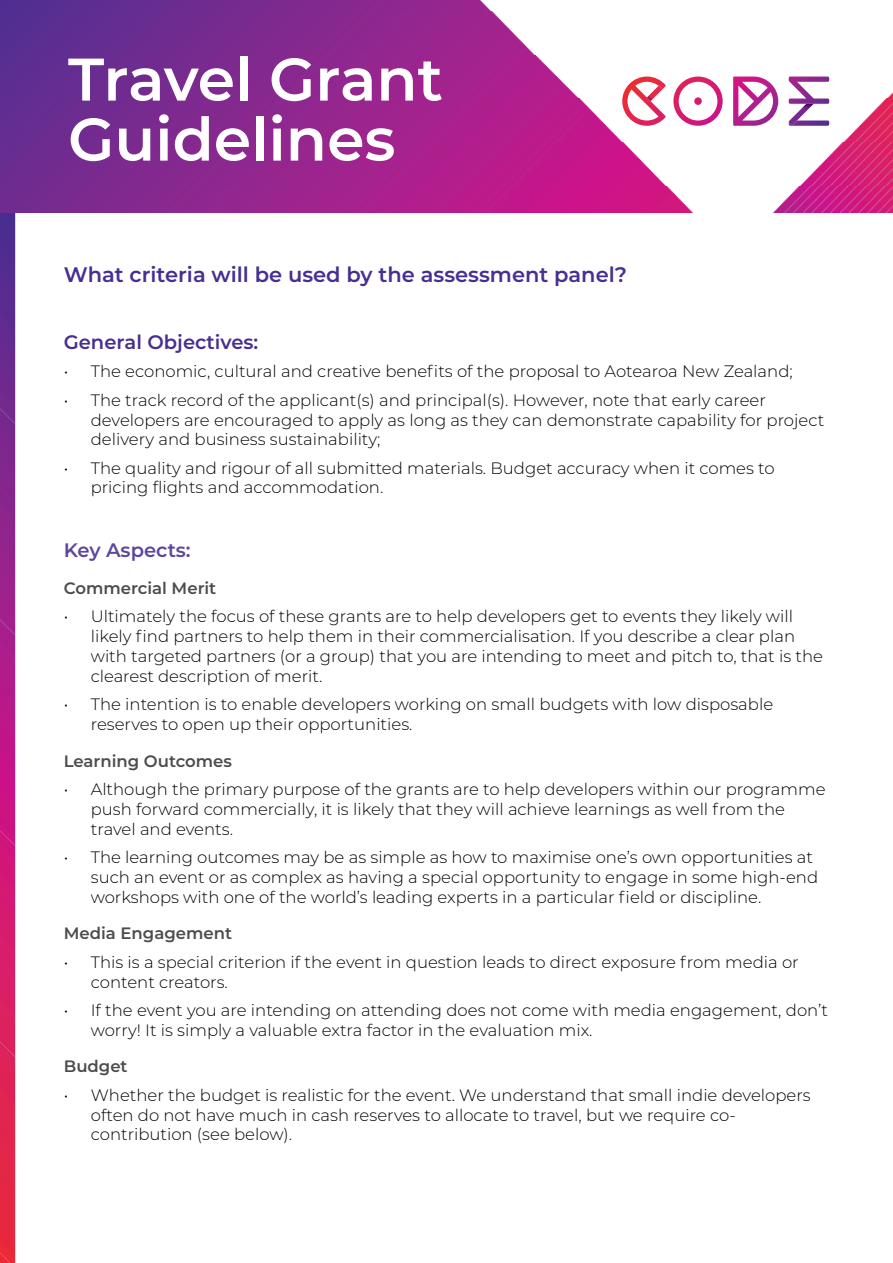
<style>
.page{position:relative;width:893px;height:1263px;background:#fff}
.page>*{position:absolute;margin:0;border:0;box-sizing:border-box;transform-origin:0 0}
.t1{font:600 60px "Montserrat";color:#fff}
.t2{font:600 21px "Montserrat";color:#452f92}
.t3{font:600 19.5px "Montserrat";color:#452f92}
.t4{font:600 19.5px "Montserrat";color:#5c479d}
.t5{font:300 16.5px/19.8px "Montserrat";color:#000}
.t6{font:600 16.5px "Montserrat";color:#4b4c4d}
</style>
<div class="page">
<img style="left:0;top:213px;width:15px;height:196px">
<img style="left:0;top:409px;width:15px;height:211px">
<img style="left:0;top:620px;width:15px;height:211px">
<img style="left:0;top:831px;width:15px;height:211px">
<img style="left:0;top:1042px;width:15px;height:221px">
<svg style="left:0;top:1253px;width:10px;height:10px"></svg>
<img style="left:0;top:0;width:893px;height:213px">
<svg style="left:622px;top:77px;width:207px;height:49px"></svg>
<img style="left:647px;top:86px;width:15px;height:15px">
<p class="t1" style="left:68px;top:37px;width:376px">Travel Grant</p>
<p class="t1" style="left:68px;top:97px;width:329px">Guidelines</p>
<p class="t2" style="left:64px;top:259px;width:565px">What criteria will be used by the assessment panel?</p>
<p class="t3" style="left:64px;top:328px;width:196px">General Objectives:</p>
<p class="t5" style="left:64px;top:361px;width:730px">• The economic, cultural and creative benefits of the proposal to Aotearoa New Zealand;</p>
<p class="t5" style="left:91px;top:389px;width:735px;text-indent:-27px">• The track record of the applicant(s) and principal(s). However, note that early career developers are encouraged to apply as long as they can demonstrate capability for project delivery and business sustainability;</p>
<p class="t5" style="left:91px;top:457px;width:685px;text-indent:-27px">• The quality and rigour of all submitted materials. Budget accuracy when it comes to pricing flights and accommodation.</p>
<p class="t4" style="left:64px;top:536px;width:128px">Key Aspects:</p>
<p class="t6" style="left:64px;top:576px;width:154px">Commercial Merit</p>
<p class="t5" style="left:91px;top:606px;width:734px;text-indent:-27px">• Ultimately the focus of these grants are to help developers get to events they likely will likely find partners to help them in their commercialisation. If you describe a clear plan with targeted partners (or a group) that you are intending to meet and pitch to, that is the clearest description of merit.</p>
<p class="t5" style="left:91px;top:694px;width:684px;text-indent:-27px">• The intention is to enable developers working on small budgets with low disposable reserves to open up their opportunities.</p>
<p class="t6" style="left:64px;top:749px;width:170px">Learning Outcomes</p>
<p class="t5" style="left:91px;top:779px;width:736px;text-indent:-27px">• Although the primary purpose of the grants are to help developers within our programme push forward commercially, it is likely that they will achieve learnings as well from the travel and events.</p>
<p class="t5" style="left:91px;top:847px;width:729px;text-indent:-27px">• The learning outcomes may be as simple as how to maximise one’s own opportunities at such an event or as complex as having a special opportunity to engage in some high-end workshops with one of the world’s leading experts in a particular field or discipline.</p>
<p class="t6" style="left:64px;top:922px;width:170px">Media Engagement</p>
<p class="t5" style="left:91px;top:951px;width:709px;text-indent:-27px">• This is a special criterion if the event in question leads to direct exposure from media or content creators.</p>
<p class="t5" style="left:91px;top:999px;width:739px;text-indent:-27px">• If the event you are intending on attending does not come with media engagement, don’t worry! It is simply a valuable extra factor in the evaluation mix.</p>
<p class="t6" style="left:64px;top:1055px;width:65px">Budget</p>
<p class="t5" style="left:91px;top:1084px;width:721px;text-indent:-27px">• Whether the budget is realistic for the event. We understand that small indie developers often do not have much in cash reserves to allocate to travel, but we require co&shy;contribution (see below).</p>
</div>
